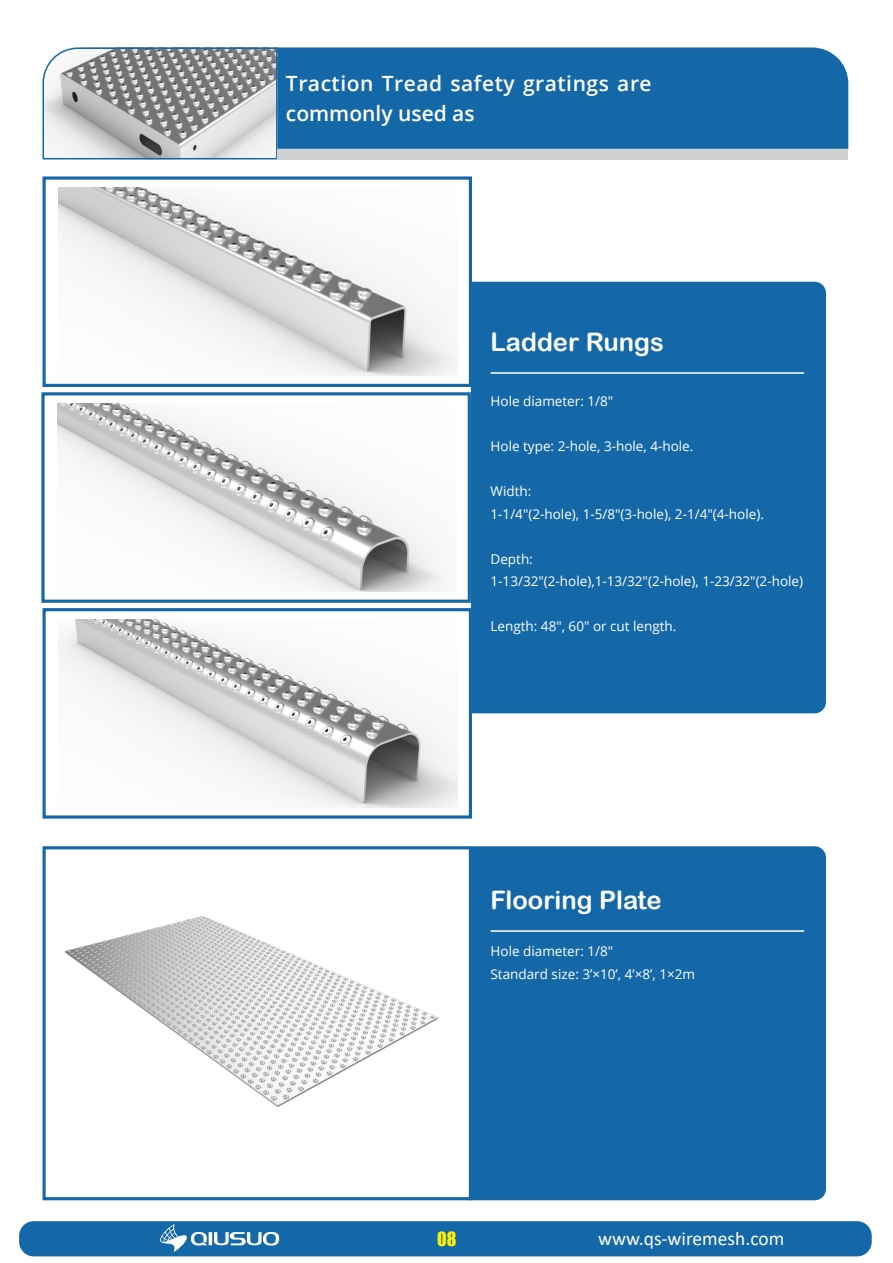
<style>
.page{position:relative;width:893px;height:1263px;background:#fff}
.page>*{position:absolute;margin:0;border:0;box-sizing:border-box;transform-origin:0 0}
.t1{font:25.5px "Arial Rounded MT Bold";color:#fff}
.t2{font:600 21px/30px "Open Sans";letter-spacing:.025em;color:#fff}
.t3{font:19.5px "Calibri";color:#fff}
.t4{font:18px "Impact";color:#fff100}
.t5{font:13.5px/22.5px "Open Sans";color:#fff}
</style>
<div class="page">
<div style="left:19px;top:1221px;width:853px;height:35px;background:#1468a7;border-radius:15px"></div>
<svg style="left:160px;top:1224px;width:119px;height:28px"></svg>
<div style="left:278px;top:47px;width:570px;height:102px;background:#1468a7"></div>
<svg style="left:42px;top:47px;width:236px;height:113px;background:#acb0b3"></svg>
<div style="left:278px;top:149px;width:570px;height:10px;background:#d1d1d2"></div>
<div style="left:43px;top:846px;width:429px;height:354px;border:3px solid #1468a7"></div>
<img style="left:65px;top:916px;width:374px;height:191px">
<div style="left:471px;top:846px;width:355px;height:354px;background:#1468a7"></div>
<hr style="left:491px;top:930px;width:313px;height:2px;background:#fff">
<div style="left:43px;top:176px;width:429px;height:211px;border:3px solid #1468a7"></div>
<img style="left:59px;top:188px;width:399px;height:188px">
<div style="left:471px;top:282px;width:355px;height:431px;background:#1468a7"></div>
<hr style="left:491px;top:372px;width:313px;height:2px;background:#fff">
<div style="left:41px;top:392px;width:430px;height:211px;border:3px solid #1468a7"></div>
<img style="left:57px;top:403px;width:387px;height:189px">
<div style="left:43px;top:608px;width:429px;height:211px;border:3px solid #1468a7"></div>
<img style="left:59px;top:619px;width:399px;height:188px">
<h2 class="t2" style="left:286px;top:68px;width:367px">Traction Tread safety gratings are commonly used as</h2>
<h1 class="t1" style="left:491px;top:327px;width:175px">Ladder Rungs</h1>
<p class="t5" style="left:491px;top:390px;width:124px">Hole diameter: 1/8"</p>
<p class="t5" style="left:491px;top:435px;width:204px">Hole type: 2-hole, 3-hole, 4-hole.</p>
<p class="t5" style="left:491px;top:480px;width:275px">Width:<br>1-1/4"(2-hole), 1-5/8"(3-hole), 2-1/4"(4-hole).</p>
<p class="t5" style="left:491px;top:547px;width:314px">Depth:<br>1-13/32"(2-hole),1-13/32"(2-hole), 1-23/32"(2-hole)</p>
<p class="t5" style="left:491px;top:615px;width:187px">Length: 48", 60" or cut length.</p>
<h1 class="t1" style="left:491px;top:885px;width:173px">Flooring Plate</h1>
<p class="t5" style="left:491px;top:939px;width:206px">Hole diameter: 1/8"<br>Standard size: 3’×10’, 4’×8’, 1×2m</p>
<h3 class="t4" style="left:437px;top:1225px;width:21px">08</h3>
<h3 class="t3" style="left:598px;top:1225px;width:188px">www.qs-wiremesh.com</h3>
</div>
